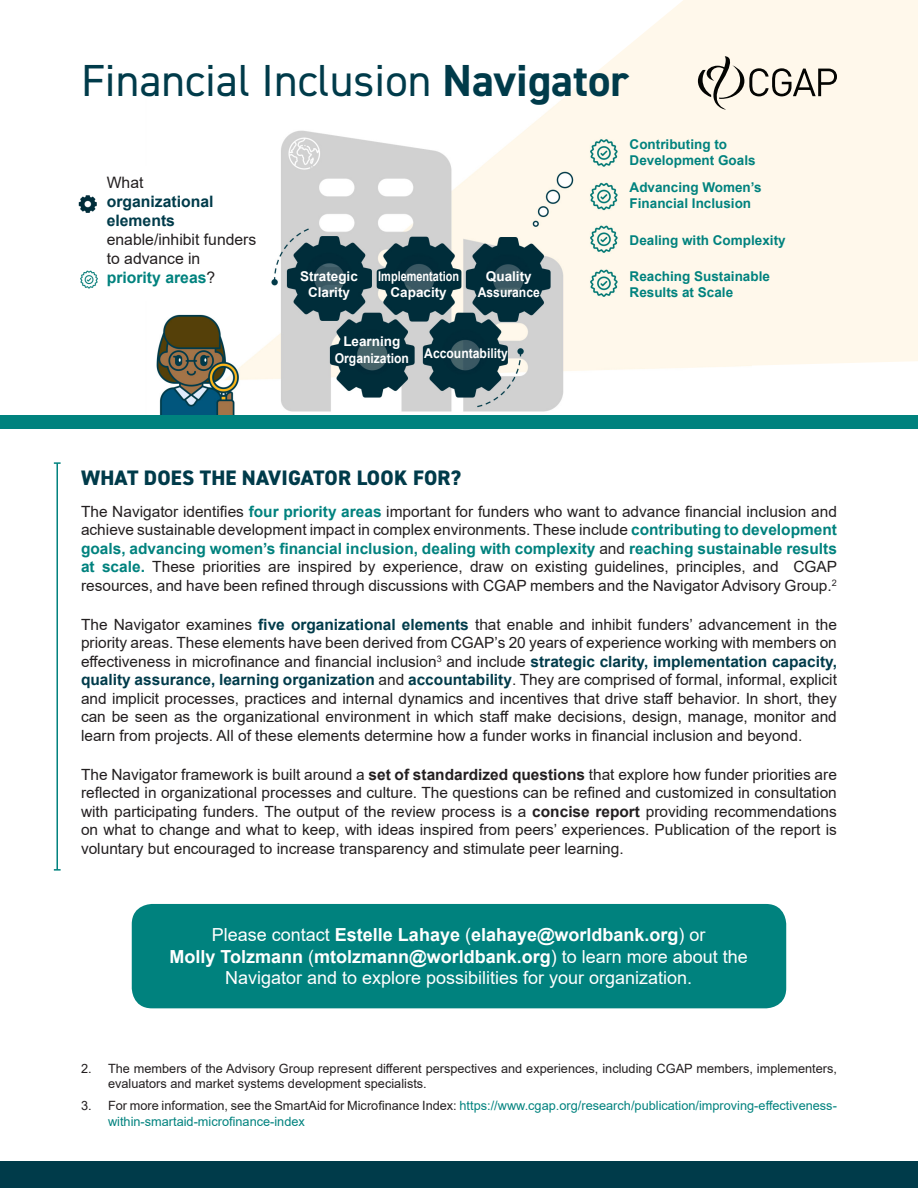
<style>
.page{position:relative;width:918px;height:1188px;background:#fff}
.page>*{position:absolute;margin:0;border:0;box-sizing:border-box;transform-origin:0 0}
.t1{font:45px "DIN2014";color:#003b4a}
.t2{font:800 21px "DIN2014";letter-spacing:.01em;color:#003b4a}
.t3{font:18px/21.6px "Arial";color:#fff;text-align:center}
.t4{font:700 18px "Arial";color:#fff}
.t5{font:15.75px/18.9px "Arial";color:#231f20}
.t6{font:700 15.75px/18.9px "Arial";color:#003b4a}
.t7{font:700 15.75px "Arial";color:#00827e}
.t8{font:15.45px/18.6px "Arial";color:#231f20;text-align:justify}
.t9{font:700 13.5px/16.2px "Arial";color:#00827e}
.t10{font:700 13.5px/16.2px "Arial";color:#fff;text-align:center}
.t11{font:700 13.5px/16.2px "Arial";color:#fff;text-align:center;scale:.81 1}
.t12{font:700 13.5px "Arial";color:#fff;scale:.9 1}
.t13{font:12.75px/15.3px "Arial";color:#231f20}
.t14{font:12.75px/15.3px "Arial";color:#00827e}
.s1{font-weight:700}
.s2{font-weight:400;color:#231f20}
.s3{font-weight:700;color:#00827e}
.s4{font-weight:700;color:#003b4a}
.s5{font-weight:400}
.s6{color:#231f20}
</style>
<div class="page">
<img style="left:146px;top:130px;width:605px;height:286px">
<div style="left:634px;top:110px;width:284px;height:258px;background:#fff8eb"></div>
<svg style="left:483px;top:0;width:261px;height:197px;fill:#fff8eb"></svg>
<div style="left:132px;top:904px;width:654px;height:104px;background:#00827e;border-radius:20px"></div>
<div style="left:0;top:1161px;width:918px;height:27px;background:#003b4a"></div>
<div style="left:0;top:416px;width:918px;height:13px;background:#00827e"></div>
<div style="left:685px;top:0;width:233px;height:110px;background:#fff8eb"></div>
<hr style="left:56px;top:463px;width:2px;height:407px;background:#00827e">
<svg style="left:54px;top:462px;width:7px;height:2px"></svg>
<svg style="left:54px;top:869px;width:7px;height:2px"></svg>
<img style="left:78px;top:195px;width:20px;height:94px">
<div style="left:107px;top:177px;width:153px;height:121px;background:#fff"></div>
<p class="t1" style="left:81px;top:52px;width:549px">Financial Inclusion <span class="s1">Navigator</span></p>
<p class="t5" style="left:107px;top:173px;width:38px">What</p>
<p class="t6" style="left:107px;top:192px;width:108px">organizational elements</p>
<p class="t5" style="left:107px;top:230px;width:151px">enable/inhibit funders to advance in</p>
<p class="t7" style="left:107px;top:266px;width:110px">priority areas<span class="s2">?</span></p>
<p class="t10" style="left:300px;top:268px;width:59px">Strategic<br>Clarity</p>
<p class="t11" style="left:378px;top:268px;width:101px">Implementation<br>Capacity</p>
<p class="t10" style="left:478px;top:268px;width:64px">Quality<br>Assurance</p>
<p class="t10" style="left:335px;top:334px;width:76px">Learning<br>Organization</p>
<p class="t12" style="left:424px;top:344px;width:95px">Accountability</p>
<p class="t9" style="left:630px;top:136px;width:128px">Contributing to<br>Development Goals</p>
<p class="t9" style="left:630px;top:179px;width:134px">Advancing Women’s<br>Financial Inclusion</p>
<p class="t9" style="left:630px;top:232px;width:158px">Dealing with Complexity</p>
<p class="t9" style="left:630px;top:268px;width:142px">Reaching Sustainable<br>Results at Scale</p>
<p class="t2" style="left:81px;top:464px;width:381px">WHAT DOES THE NAVIGATOR LOOK FOR?</p>
<p class="t8" style="left:81px;top:502px;width:758px">The Navigator identifies <span class="s3">four priority areas</span> important for funders who want to advance financial inclusion and achieve sustainable development impact in complex environments. These include <span class="s3">contributing to development goals, advancing women’s financial inclusion, dealing with complexity</span> and <span class="s3">reaching sustainable results at scale.</span> These priorities are inspired by experience, draw on existing guidelines, principles, and CGAP resources, and have been refined through discussions with CGAP members and the Navigator Advisory Group.<sup>2</sup></p>
<p class="t8" style="left:81px;top:615px;width:757px">The Navigator examines <span class="s4">five organizational elements</span> that enable and inhibit funders’ advancement in the priority areas. These elements have been derived from CGAP’s 20 years of experience working with members on effectiveness in microfinance and financial inclusion<sup>3</sup> and include <span class="s4">strategic clarity, implementation capacity, quality assurance, learning organization</span> and <span class="s4">accountability</span>. They are comprised of formal, informal, explicit and implicit processes, practices and internal dynamics and incentives that drive staff behavior. In short, they can be seen as the organizational environment in which staff make decisions, design, manage, monitor and learn from projects. All of these elements determine how a funder works in financial inclusion and beyond.</p>
<p class="t8" style="left:81px;top:765px;width:757px">The Navigator framework is built around a <span class="s1">set of standardized questions</span> that explore how funder priorities are reflected in organizational processes and culture. The questions can be refined and customized in consultation with participating funders. The output of the review process is a <span class="s1">concise report</span> providing recommendations on what to change and what to keep, with ideas inspired from peers’ experiences. Publication of the report is voluntary but encouraged to increase transparency and stimulate peer learning.</p>
<p class="t4" style="left:212px;top:922px;width:495px"><span class="s5">Please contact</span> Estelle Lahaye <span class="s5">(</span>elahaye@worldbank.org<span class="s5">) or</span></p>
<p class="t3" style="left:170px;top:945px;width:580px"><span class="s1">Molly Tolzmann</span> (<span class="s1">mtolzmann@worldbank.org</span>) to learn more about the<br>Navigator and to explore possibilities for your organization.</p>
<p class="t13" style="left:108px;top:1061px;width:730px;text-indent:-27px">2. The members of the Advisory Group represent different perspectives and experiences, including CGAP members, implementers, evaluators and market systems development specialists.</p>
<p class="t14" style="left:108px;top:1098px;width:730px;text-indent:-27px"><span class="s6">3. For more information, see the SmartAid for Microfinance Index:</span> https://www.cgap.org/research/publication/improving-effectiveness&shy;within-smartaid-microfinance-index</p>
</div>
